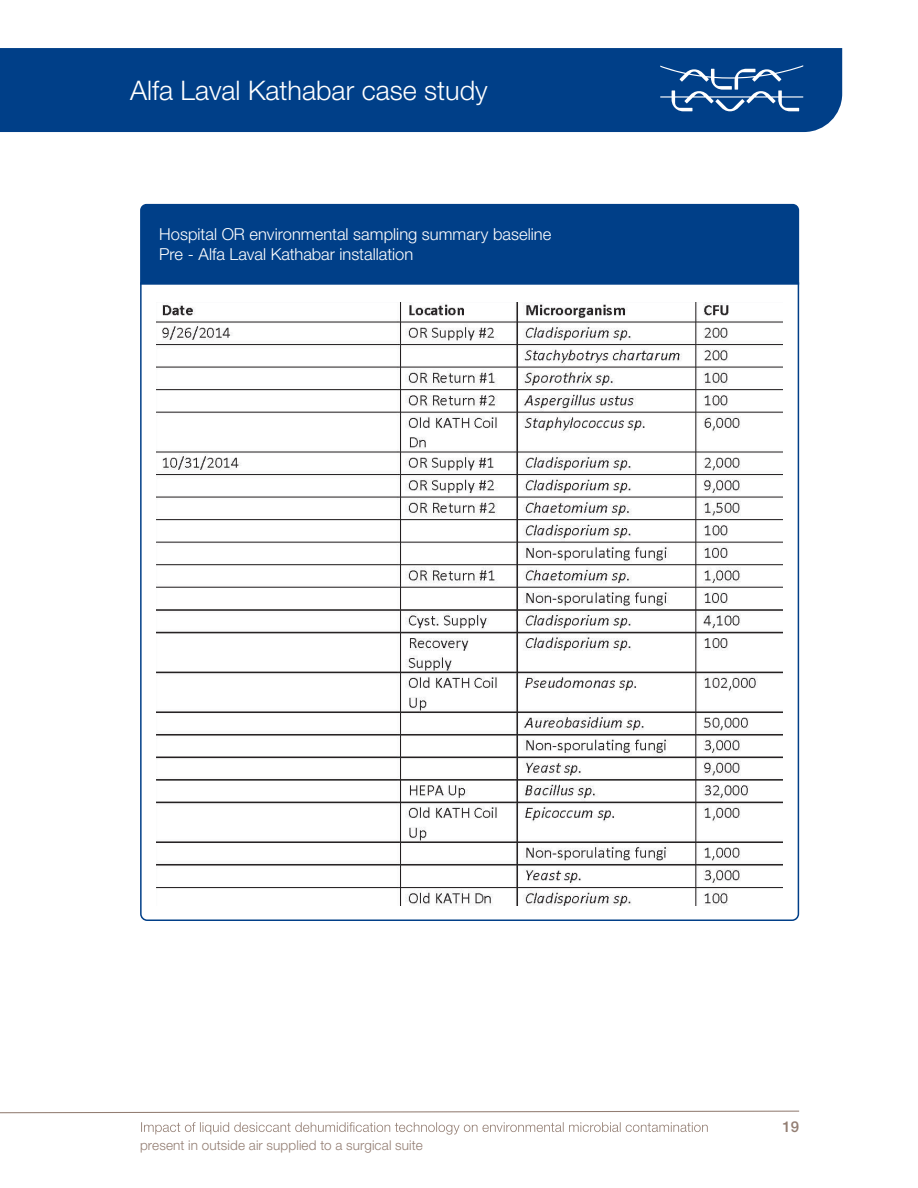
<style>
.page{position:relative;width:918px;height:1188px;background:#fff}
.page>*{position:absolute;margin:0;border:0;box-sizing:border-box;transform-origin:0 0}
.t1{font:300 27px "Helvetica Neue LT Std";color:#fff}
.t2{font:300 16.5px/19.8px "Helvetica Neue LT Std";color:#fff}
.t3{font:500 15px "Helvetica Neue LT Std";color:#937e73}
.t4{font:300 13.5px "Helvetica Neue LT Std";letter-spacing:.01em;color:#937e73}
</style>
<div class="page">
<div style="left:0;top:48px;width:842px;height:84px;background:#003f88"></div>
<svg style="left:0;top:1110px;width:800px;height:4px"></svg>
<svg style="left:141px;top:1122px;width:567px;height:13px"></svg>
<svg style="left:660px;top:65px;width:143px;height:46px;background:#30639e"></svg>
<svg style="left:140px;top:282px;width:660px;height:639px"></svg>
<div style="left:140px;top:204px;width:659px;height:81px;background:#003f88"></div>
<img style="left:157px;top:302px;width:626px;height:604px">
<h1 class="t1" style="left:130px;top:74px;width:359px">Alfa Laval Kathabar case study</h1>
<p class="t2" style="left:159px;top:224px;width:394px">Hospital OR environmental sampling summary baseline<br>Pre - Alfa Laval Kathabar installation</p>
<p class="t4" style="left:140px;top:1137px;width:284px">present in outside air supplied to a surgical suite</p>
<p class="t3" style="left:782px;top:1118px;width:18px">19</p>
</div>
